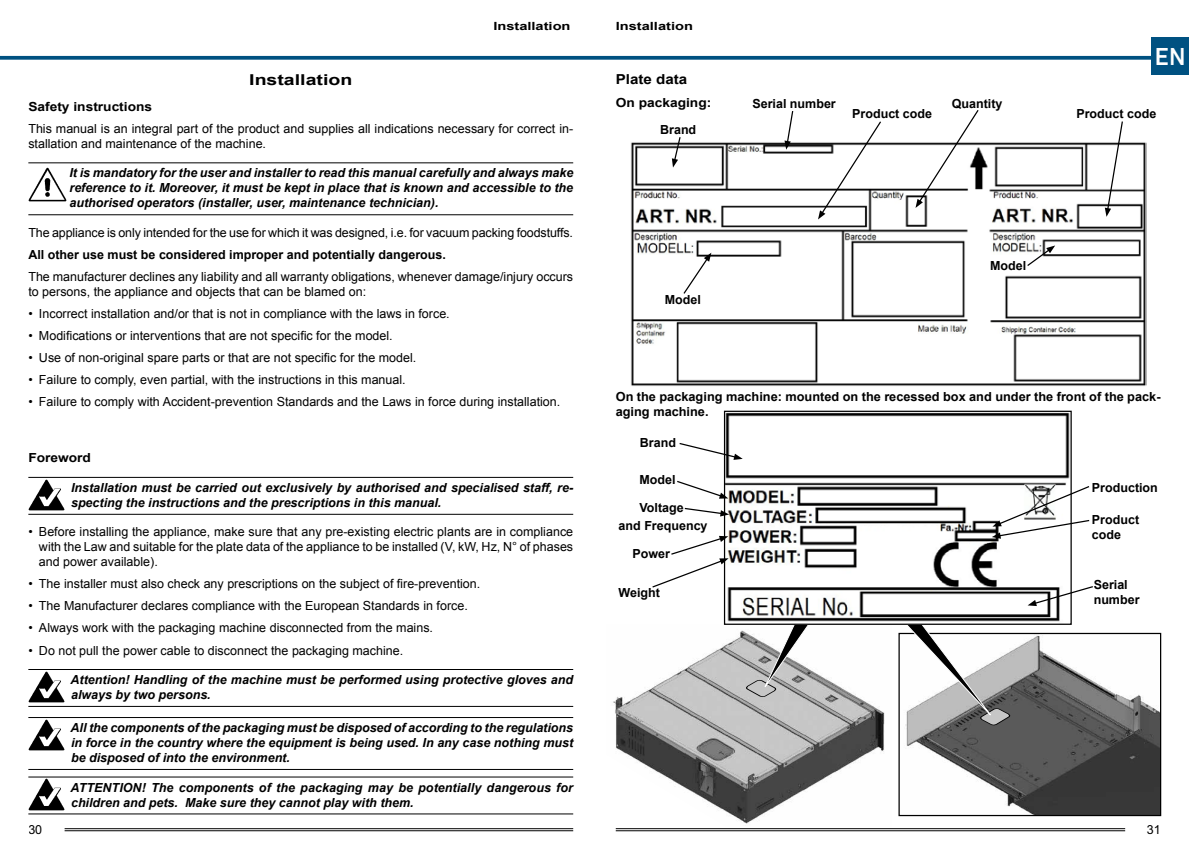
<style>
.page{position:relative;width:1189px;height:851px;background:#fff}
.page>*{position:absolute;margin:0;border:0;box-sizing:border-box;transform-origin:0 0}
.t1{font:500 25px "DIN Next LT Pro";color:#fff}
.t2{font:700 15px "Arial";color:#000;scale:1.3 1}
.t3{font:700 13.75px "Arial";color:#000;scale:1.1 1}
.t4{font:12.5px/15px "Arial";color:#000}
.t5{font:italic 700 12.5px/15px "Arial";color:#000}
.t6{font:700 12.5px/15px "Arial";color:#000}
.t7{font:700 12.5px "Arial";color:#000;scale:1.1 1}
.t8{font:700 11.25px "Arial";color:#000;scale:1.3 1}
</style>
<div class="page">
<hr style="left:65px;top:830px;width:508px;height:1px;background:#000">
<hr style="left:65px;top:828px;width:508px;height:1px;background:#000">
<hr style="left:615px;top:830px;width:510px;height:1px;background:#000">
<hr style="left:615px;top:828px;width:510px;height:1px;background:#000">
<img style="left:906px;top:634px;width:253px;height:180px">
<div style="left:898px;top:632px;width:263px;height:184px;border:1px solid #000"></div>
<svg style="left:897px;top:624px;width:115px;height:102px"></svg>
<img style="left:613px;top:624px;width:278px;height:200px">
<svg style="left:744px;top:624px;width:67px;height:74px"></svg>
<img style="left:631px;top:142px;width:515px;height:244px">
<img style="left:726px;top:412px;width:343px;height:210px">
<div style="left:724px;top:410px;width:347px;height:214px;border:1px solid #000"></div>
<svg style="left:818px;top:121px;width:64px;height:98px"></svg>
<svg style="left:915px;top:110px;width:64px;height:98px"></svg>
<svg style="left:1104px;top:121px;width:19px;height:96px"></svg>
<svg style="left:784px;top:111px;width:10px;height:39px"></svg>
<svg style="left:682px;top:252px;width:29px;height:43px"></svg>
<svg style="left:1025px;top:245px;width:30px;height:22px"></svg>
<svg style="left:672px;top:137px;width:9px;height:30px"></svg>
<svg style="left:679px;top:442px;width:63px;height:18px"></svg>
<svg style="left:677px;top:479px;width:51px;height:19px"></svg>
<svg style="left:684px;top:507px;width:45px;height:9px"></svg>
<svg style="left:652px;top:536px;width:76px;height:52px"></svg>
<svg style="left:991px;top:485px;width:99px;height:53px"></svg>
<svg style="left:1027px;top:585px;width:66px;height:21px"></svg>
<svg style="left:0;top:56px;width:1151px;height:4px;fill:#005181"></svg>
<div style="left:1151px;top:37px;width:37px;height:38px;background:#005181"></div>
<hr style="left:28px;top:162px;width:545px;height:1px;background:#000">
<hr style="left:28px;top:214px;width:545px;height:1px;background:#000">
<hr style="left:28px;top:477px;width:545px;height:1px;background:#000">
<hr style="left:28px;top:514px;width:545px;height:1px;background:#000">
<hr style="left:28px;top:669px;width:545px;height:1px;background:#000">
<hr style="left:28px;top:706px;width:545px;height:1px;background:#000">
<hr style="left:28px;top:717px;width:545px;height:1px;background:#000">
<hr style="left:28px;top:769px;width:545px;height:1px;background:#000">
<hr style="left:28px;top:776px;width:545px;height:1px;background:#000">
<hr style="left:28px;top:813px;width:545px;height:1px;background:#000">
<img style="left:28px;top:167px;width:39px;height:34px">
<img style="left:28px;top:479px;width:36px;height:31px">
<img style="left:28px;top:671px;width:36px;height:31px">
<img style="left:28px;top:719px;width:36px;height:31px">
<img style="left:28px;top:778px;width:36px;height:32px">
<p class="t2" style="left:249px;top:70px;width:81px">Installation</p>
<p class="t8" style="left:493px;top:18px;width:61px">Installation</p>
<p class="t7" style="left:28px;top:98px;width:114px">Safety instructions</p>
<p class="t4" style="left:28px;top:121px;width:546px">This manual is an integral part of the product and supplies all indications necessary for correct in&shy;stallation and maintenance of the machine.</p>
<p class="t5" style="left:69px;top:166px;width:505px;text-align:justify">It is mandatory for the user and installer to read this manual carefully and always make reference to it. Moreover, it must be kept in place that is known and accessible to the authorised operators (installer, user, maintenance technician).</p>
<p class="t4" style="left:28px;top:225px;width:546px">The appliance is only intended for the use for which it was designed, i.e. for vacuum packing foodstuffs.</p>
<p class="t6" style="left:28px;top:247px;width:419px">All other use must be considered improper and potentially dangerous.</p>
<p class="t4" style="left:28px;top:269px;width:546px">The manufacturer declines any liability and all warranty obligations, whenever damage/injury occurs to persons, the appliance and objects that can be blamed on:</p>
<p class="t4" style="left:28px;top:306px;width:423px">• Incorrect installation and/or that is not in compliance with the laws in force.</p>
<p class="t4" style="left:28px;top:328px;width:366px">• Modifications or interventions that are not specific for the model.</p>
<p class="t4" style="left:28px;top:350px;width:389px">• Use of non-original spare parts or that are not specific for the model.</p>
<p class="t4" style="left:28px;top:372px;width:379px">• Failure to comply, even partial, with the instructions in this manual.</p>
<p class="t4" style="left:28px;top:394px;width:533px">• Failure to comply with Accident-prevention Standards and the Laws in force during installation.</p>
<p class="t7" style="left:28px;top:449px;width:58px">Foreword</p>
<p class="t5" style="left:71px;top:480px;width:503px">Installation must be carried out exclusively by authorised and specialised staff, re&shy;specting the instructions and the prescriptions in this manual.</p>
<p class="t4" style="left:39px;top:524px;width:535px;text-align:justify;text-indent:-11px">• Before installing the appliance, make sure that any pre-existing electric plants are in compliance with the Law and suitable for the plate data of the appliance to be installed (V, kW, Hz, N° of phases and power available).</p>
<p class="t4" style="left:28px;top:576px;width:453px">• The installer must also check any prescriptions on the subject of fire-prevention.</p>
<p class="t4" style="left:28px;top:598px;width:441px">• The Manufacturer declares compliance with the European Standards in force.</p>
<p class="t4" style="left:28px;top:620px;width:406px">• Always work with the packaging machine disconnected from the mains.</p>
<p class="t4" style="left:28px;top:642px;width:376px">• Do not pull the power cable to disconnect the packaging machine.</p>
<p class="t5" style="left:71px;top:672px;width:504px">Attention! Handling of the machine must be performed using protective gloves and always by two persons.</p>
<p class="t5" style="left:71px;top:720px;width:504px;text-align:justify">All the components of the packaging must be disposed of according to the regulations in force in the country where the equipment is being used. In any case nothing must be disposed of into the environment.</p>
<p class="t5" style="left:71px;top:780px;width:504px">ATTENTION! The components of the packaging may be potentially dangerous for children and pets. Make sure they cannot play with them.</p>
<p class="t8" style="left:615px;top:18px;width:61px">Installation</p>
<p class="t3" style="left:615px;top:71px;width:66px">Plate data</p>
<p class="t7" style="left:615px;top:94px;width:88px">On packaging:</p>
<p class="t6" style="left:660px;top:122px;width:38px">Brand</p>
<p class="t6" style="left:752px;top:96px;width:85px">Serial number</p>
<p class="t6" style="left:852px;top:107px;width:81px">Product code</p>
<p class="t6" style="left:951px;top:96px;width:52px">Quantity</p>
<p class="t6" style="left:665px;top:292px;width:38px">Model</p>
<p class="t6" style="left:990px;top:258px;width:38px">Model</p>
<h1 class="t1" style="left:1154px;top:42px;width:32px">EN</h1>
<p class="t6" style="left:1076px;top:107px;width:81px">Product code</p>
<p class="t6" style="left:615px;top:390px;width:546px">On the packaging machine: mounted on the recessed box and under the front of the pack&shy;aging machine.</p>
<p class="t6" style="left:640px;top:435px;width:38px">Brand</p>
<p class="t6" style="left:639px;top:472px;width:38px">Model</p>
<p class="t6" style="left:618px;top:499px;width:90px;line-height:17.5px;text-align:center">Voltage<br>and Frequency</p>
<p class="t6" style="left:632px;top:546px;width:39px">Power</p>
<p class="t6" style="left:618px;top:585px;width:43px">Weight</p>
<p class="t6" style="left:1091px;top:480px;width:67px">Production</p>
<p class="t6" style="left:1091px;top:513px;width:49px">Product code</p>
<p class="t6" style="left:1093px;top:577px;width:47px">Serial number</p>
<p class="t4" style="left:28px;top:822px;width:15px">30</p>
<p class="t4" style="left:1146px;top:822px;width:15px">31</p>
</div>
